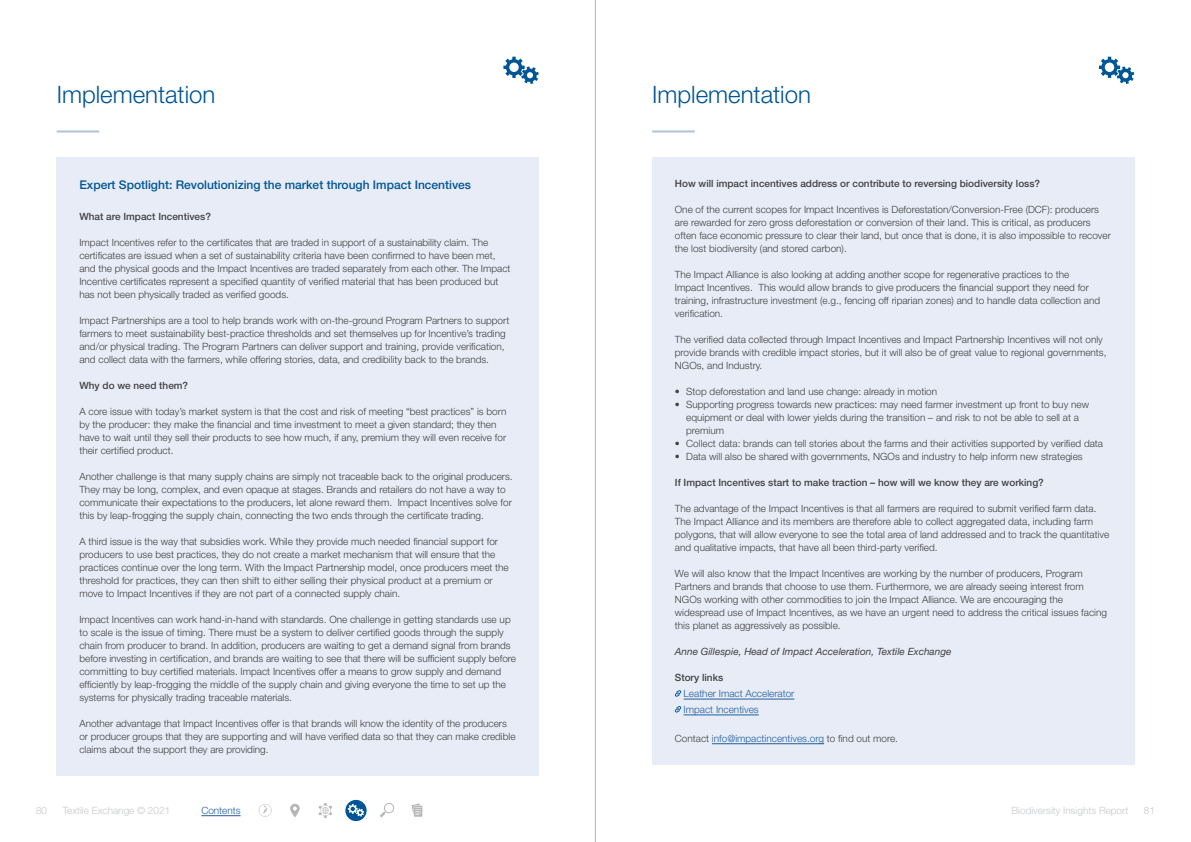
<style>
.page{position:relative;width:1191px;height:842px;background:#fff}
.page>*{position:absolute;margin:0;border:0;box-sizing:border-box;transform-origin:0 0}
.t1{font:300 24px "Helvetica Neue LT Std";color:#005596}
.t2{font:500 12px "Helvetica Neue LT Std";color:#005596}
.t3{font:300 10px/13px "Helvetica Neue LT Std";color:#424143}
.t4{font:500 10px "Helvetica Neue LT Std";color:#424143}
.t5{font:300 10px/15.8px "Helvetica Neue LT Std";color:#215e9e}
.t6{font:300 10px "Helvetica Neue LT Std";color:#c6c8ca}
.t7{font:italic 10px "Helvetica Neue LT Std";color:#424143}
.s1{color:#424143}
.s2{color:#fff}
</style>
<div class="page">
<hr style="left:201px;top:815px;width:40px;height:1px;background:#215e9e">
<hr style="left:57px;top:130px;width:42px;height:2px;background:#b1c0dc">
<hr style="left:652px;top:130px;width:42px;height:2px;background:#b1c0dc">
<svg style="left:259px;top:804px;width:12px;height:13px"></svg>
<svg style="left:380px;top:803px;width:15px;height:14px"></svg>
<svg style="left:290px;top:804px;width:10px;height:13px"></svg>
<svg style="left:318px;top:803px;width:14px;height:15px"></svg>
<svg style="left:411px;top:803px;width:11px;height:14px"></svg>
<div style="left:345px;top:800px;width:21px;height:21px;background:#005596;border-radius:50%"></div>
<svg style="left:503px;top:57px;width:36px;height:27px"></svg>
<svg style="left:1099px;top:57px;width:35px;height:27px"></svg>
<svg style="left:348px;top:804px;width:16px;height:13px"></svg>
<div style="left:57px;top:157px;width:482px;height:619px;background:#e7ecf6"></div>
<div style="left:652px;top:157px;width:482px;height:607px;background:#e7ecf6"></div>
<hr style="left:683px;top:699px;width:111px;height:1px;background:#215e9e">
<hr style="left:683px;top:715px;width:76px;height:1px;background:#215e9e">
<hr style="left:712px;top:743px;width:112px;height:1px;background:#215e9e">
<svg style="left:675px;top:690px;width:6px;height:7px"></svg>
<svg style="left:675px;top:706px;width:6px;height:7px"></svg>
<hr style="left:595px;top:0;width:1px;height:842px;background:#b7b5b7">
<h1 class="t1" style="left:57px;top:79px;width:160px">Implementation</h1>
<p class="t2" style="left:79px;top:177px;width:393px">Expert Spotlight: Revolutionizing the market through Impact Incentives</p>
<p class="t4" style="left:79px;top:211px;width:133px">What are Impact Incentives?</p>
<p class="t3" style="left:79px;top:236px;width:433px">Impact Incentives refer to the certificates that are traded in support of a sustainability claim. The certificates are issued when a set of sustainability criteria have been confirmed to have been met, and the physical goods and the Impact Incentives are traded separately from each other. The Impact Incentive certificates represent a specified quantity of verified material that has been produced but has not been physically traded as verified goods.</p>
<p class="t3" style="left:79px;top:314px;width:431px">Impact Partnerships are a tool to help brands work with on-the-ground Program Partners to support farmers to meet sustainability best-practice thresholds and set themselves up for Incentive’s trading and/or physical trading. The Program Partners can deliver support and training, provide verification, and collect data with the farmers, while offering stories, data, and credibility back to the brands.</p>
<p class="t4" style="left:79px;top:380px;width:110px">Why do we need them?</p>
<p class="t3" style="left:79px;top:405px;width:428px">A core issue with today’s market system is that the cost and risk of meeting “best practices” is born by the producer: they make the financial and time investment to meet a given standard; they then have to wait until they sell their products to see how much, if any, premium they will even receive for their certified product.</p>
<p class="t3" style="left:79px;top:470px;width:435px">Another challenge is that many supply chains are simply not traceable back to the original producers.<br>They may be long, complex, and even opaque at stages. Brands and retailers do not have a way to communicate their expectations to the producers, let alone reward them. Impact Incentives solve for this by leap-frogging the supply chain, connecting the two ends through the certificate trading.</p>
<p class="t3" style="left:79px;top:535px;width:431px">A third issue is the way that subsidies work. While they provide much needed financial support for producers to use best practices, they do not create a market mechanism that will ensure that the practices continue over the long term. With the Impact Partnership model, once producers meet the threshold for practices, they can then shift to either selling their physical product at a premium or move to Impact Incentives if they are not part of a connected supply chain.</p>
<p class="t3" style="left:79px;top:613px;width:438px">Impact Incentives can work hand-in-hand with standards. One challenge in getting standards use up to scale is the issue of timing. There must be a system to deliver certified goods through the supply chain from producer to brand. In addition, producers are waiting to get a demand signal from brands before investing in certification, and brands are waiting to see that there will be sufficient supply before committing to buy certified materials. Impact Incentives offer a means to grow supply and demand efficiently by leap-frogging the middle of the supply chain and giving everyone the time to set up the systems for physically trading traceable materials.</p>
<p class="t3" style="left:79px;top:717px;width:438px">Another advantage that Impact Incentives offer is that brands will know the identity of the producers or producer groups that they are supporting and will have verified data so that they can make credible claims about the support they are providing.</p>
<h1 class="t1" style="left:652px;top:79px;width:160px">Implementation</h1>
<p class="t4" style="left:675px;top:178px;width:367px">How will impact incentives address or contribute to reversing biodiversity loss?</p>
<p class="t3" style="left:675px;top:203px;width:437px">One of the current scopes for Impact Incentives is Deforestation/Conversion-Free (DCF): producers are rewarded for zero gross deforestation or conversion of their land. This is critical, as producers often face economic pressure to clear their land, but once that is done, it is also impossible to recover the lost biodiversity (and stored carbon).</p>
<p class="t3" style="left:675px;top:268px;width:427px">The Impact Alliance is also looking at adding another scope for regenerative practices to the Impact Incentives. This would allow brands to give producers the financial support they need for training, infrastructure investment (e.g., fencing off riparian zones) and to handle data collection and verification.</p>
<p class="t3" style="left:675px;top:333px;width:433px">The verified data collected through Impact Incentives and Impact Partnership Incentives will not only provide brands with credible impact stories, but it will also be of great value to regional governments,<br>NGOs, and Industry.</p>
<p class="t3" style="left:675px;top:385px;width:264px">• Stop deforestation and land use change: already in motion</p>
<p class="t3" style="left:686px;top:398px;width:404px;text-indent:-11px">• Supporting progress towards new practices: may need farmer investment up front to buy new equipment or deal with lower yields during the transition – and risk to not be able to sell at a premium</p>
<p class="t3" style="left:675px;top:437px;width:430px">• Collect data: brands can tell stories about the farms and their activities supported by verified data</p>
<p class="t3" style="left:675px;top:450px;width:409px">• Data will also be shared with governments, NGOs and industry to help inform new strategies</p>
<p class="t4" style="left:675px;top:477px;width:370px">If Impact Incentives start to make traction – how will we know they are working?</p>
<p class="t3" style="left:675px;top:502px;width:436px">The advantage of the Impact Incentives is that all farmers are required to submit verified farm data.<br>The Impact Alliance and its members are therefore able to collect aggregated data, including farm polygons, that will allow everyone to see the total area of land addressed and to track the quantitative and qualitative impacts, that have all been third-party verified.</p>
<p class="t3" style="left:675px;top:567px;width:433px">We will also know that the Impact Incentives are working by the number of producers, Program Partners and brands that choose to use them. Furthermore, we are already seeing interest from NGOs working with other commodities to join the Impact Alliance. We are encouraging the widespread use of Impact Incentives, as we have an urgent need to address the critical issues facing this planet as aggressively as possible.</p>
<p class="t7" style="left:675px;top:646px;width:278px">Anne Gillespie, Head of Impact Acceleration, Textile Exchange</p>
<p class="t4" style="left:675px;top:672px;width:50px">Story links</p>
<p class="t5" style="left:683px;top:685px;width:112px">Leather Imact Accelerator<br>Impact Incentives</p>
<p class="t5" style="left:675px;top:730px;width:225px"><span class="s1">Contact</span> info@impactincentives.org <span class="s1">to find out more.</span></p>
<p class="t6" style="left:36px;top:804px;width:136px">80 <span class="s2">••</span>Textile Exchange © 2021</p>
<p class="t5" style="left:201px;top:802px;width:41px">Contents</p>
<p class="t6" style="left:1011px;top:804px;width:145px">Biodiversity Insights Report<span class="s2">••</span> 81</p>
</div>
